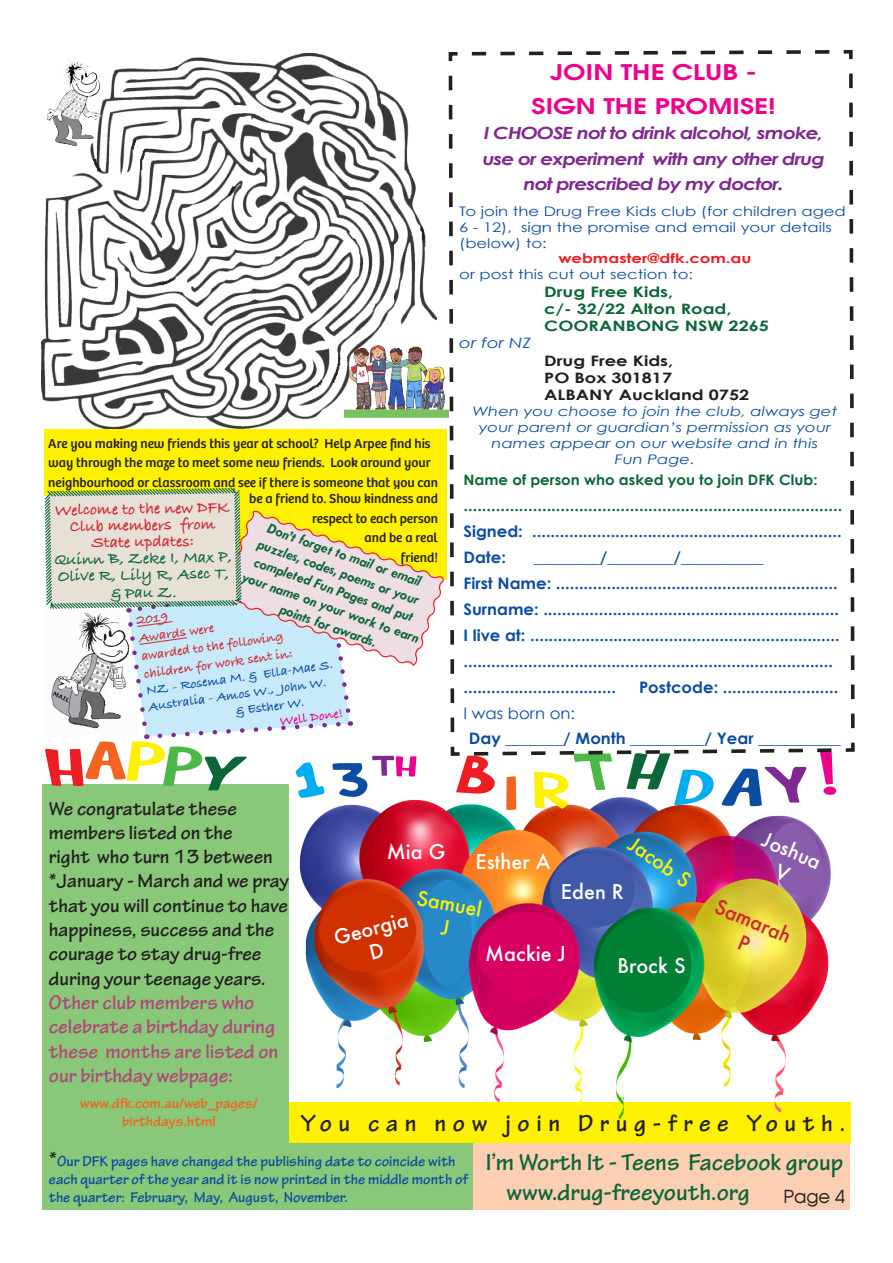
<style>
.page{position:relative;width:893px;height:1263px;background:#fff}
.page>*{position:absolute;margin:0;border:0;box-sizing:border-box;transform-origin:0 0}
.t1{font:63.9px "Rumpelstiltskin";color:#00aeef;scale:1.41 1}
.t2{font:italic 57.75px "Rumpelstiltskin";color:#ee1d23;scale:1.56 1}
.t3{font:italic 57.45px "Rumpelstiltskin";color:#4cb848;scale:1.56 1}
.t4{font:italic 56.55px "Rumpelstiltskin";color:#ee1d23;scale:1.59 1}
.t5{font:31.5px "Rumpelstiltskin";color:#802990;scale:1.67 1}
.t6{font:700 24.75px "Tekton Pro";color:#0c6638}
.t7{font:700 24.75px "Tekton Pro";letter-spacing:.27em;color:#231f20}
.t8{font:700 21.6px "Avalon";color:#ed028c;scale:1.25 1}
.t9{font:700 20.7px/24.3px "Tekton Pro";color:#af487a}
.t10{font:700 20.25px/24.3px "Tekton Pro";color:#231f20}
.t11{font:500 19.8px "Futura";color:#fff}
.t12{font:500 19.8px "Futura";color:#fff101}
.t13{font:500 19.8px "Futura";color:#d1232a}
.t14{font:18px "Avalon Plain";color:#231f20}
.t15{font:italic 700 16.8px "Century Gothic";letter-spacing:-.05em;color:#802990;scale:1.21 1}
.t16{font:700 16.5px/16.5px "Bradley Hand ITCTT";color:#d1232a;text-align:center}
.t17{font:700 16.5px "Bradley Hand ITCTT";color:#0c6638}
.t18{font:700 15.9px "Century Gothic";color:#0d4da1;scale:1.04 1}
.t19{font:700 15.9px "Century Gothic";color:#0c6638;scale:1.04 1}
.t20{font:15.9px "Century Gothic";color:#0d4da1;scale:1.04 1}
.t21{font:700 15.3px/18px "Tekton Pro";color:#0d4da1}
.t22{font:700 15.3px/18px "Tekton Pro";color:#f36421;text-align:center}
.t23{font:italic 700 15px "Tw Cen";color:#0c6638}
.t24{font:700 14.4px "Century Gothic";color:#0c6638;scale:1.25 1}
.t25{font:700 14.4px "Century Gothic";color:#231f20;scale:1.25 1}
.t26{font:700 14.4px "Century Gothic";color:#0c6638;scale:1.04 1}
.t27{font:italic 14.4px "Century Gothic";color:#0d4da1;scale:1.25 1}
.t28{font:13.5px/19.5px "Bree";color:#231f20}
.t29{font:700 13.5px "Bradley Hand ITCTT";color:#0d4da1}
.t30{font:700 13.5px "Bradley Hand ITCTT";color:#d1232a}
.t31{font:700 13.5px/18px "Bradley Hand ITCTT";color:#d1232a;scale:1.06 1}
.t32{font:700 13.5px "Bradley Hand ITCTT";color:#ed028c}
.t33{font:13.2px/15.9px "Century Gothic";color:#0d4da1;scale:1.25 1}
.t34{font:italic 13.2px/15.9px "Century Gothic";color:#0d4da1;text-align:center;scale:1.25 1}
.t35{font:700 13.2px "Century Gothic";color:#ee1d23;scale:1.25 1}
.s1{font-style:normal;font-size:58.35px;color:#f36421}
.s2{font-style:normal;font-size:58.35px;color:#fff101}
.s3{font-style:normal;font-size:58.2px;color:#4cb848}
.s4{color:#0d4da1}
.s5{font-size:56.25px;color:#0c6638}
.s6{font-size:57.9px;color:#0d4da1}
.s7{font-size:57.9px;color:#ed028c}
.s8{font-size:57.6px;color:#fff101}
.s9{color:#ed028c}
.s10{font-size:21.45px;color:#231f20}
</style>
<div class="page">
<div style="left:289px;top:1102px;width:561px;height:41px;background:#fff101"></div>
<div style="left:43px;top:1143px;width:430px;height:67px;background:#88c878"></div>
<div style="left:473px;top:1143px;width:376px;height:67px;background:#fccfb2"></div>
<div style="left:43px;top:784px;width:246px;height:359px;background:#88c878"></div>
<img style="left:299px;top:797px;width:532px;height:322px">
<div style="left:477px;top:912px;width:97px;height:82px;background:#d80061;border-radius:50%"></div>
<div style="left:319px;top:890px;width:97px;height:82px;background:#d13000;border-radius:50%"></div>
<div style="left:598px;top:917px;width:93px;height:95px;background:#008035;border-radius:50%"></div>
<div style="left:423px;top:879px;width:49px;height:107px;background:#268ac8;border-radius:50%"></div>
<div style="left:550px;top:853px;width:85px;height:75px;background:#4058a8;border-radius:50%"></div>
<svg style="left:448px;top:50px;width:407px;height:706px"></svg>
<img style="left:42px;top:53px;width:321px;height:347px">
<img style="left:42px;top:57px;width:66px;height:89px">
<svg style="left:43px;top:72px;width:413px;height:671px"></svg>
<svg style="left:738px;top:935px;width:13px;height:17px"></svg>
<svg style="left:768px;top:821px;width:56px;height:77px;background:#9467a6"></svg>
<p class="t8" style="left:550px;top:57px;width:167px">JOIN THE CLUB -</p>
<p class="t8" style="left:532px;top:91px;width:197px">SIGN THE PROMISE!</p>
<p class="t15" style="left:484px;top:122px;width:282px">I CHOOSE not to drink alcohol, smoke,</p>
<p class="t15" style="left:482px;top:148px;width:284px">use or experiment with any other drug</p>
<p class="t15" style="left:524px;top:173px;width:216px">not prescribed by my doctor.</p>
<p class="t33" style="left:459px;top:203px;width:311px">To join the Drug Free Kids club (for children aged<br>6 - 12), sign the promise and email your details (below) to:</p>
<p class="t35" style="left:558px;top:250px;width:156px">webmaster@dfk.com.au</p>
<p class="t33" style="left:459px;top:266px;width:189px">or post this cut out section to:</p>
<p class="t24" style="left:544px;top:282px;width:105px">Drug Free Kids,</p>
<p class="t24" style="left:544px;top:300px;width:151px">c/- 32/22 Alton Road,</p>
<p class="t24" style="left:544px;top:317px;width:181px">COORANBONG NSW 2265</p>
<p class="t27" style="left:459px;top:334px;width:59px">or for NZ</p>
<p class="t25" style="left:544px;top:351px;width:105px">Drug Free Kids,</p>
<p class="t25" style="left:544px;top:369px;width:104px">PO Box 301817</p>
<p class="t25" style="left:544px;top:386px;width:165px">ALBANY Auckland 0752</p>
<p class="t34" style="left:472px;top:403px;width:293px">When you choose to join the club, always get your parent or guardian’s permission as your names appear on our website and in this</p>
<p class="t34" style="left:615px;top:451px;width:66px">Fun Page.</p>
<p class="t26" style="left:463px;top:471px;width:342px">Name of person who asked you to join DFK Club:</p>
<p class="t19" style="left:463px;top:495px;width:366px">..................................................................................</p>
<p class="t18" style="left:463px;top:521px;width:365px">Signed: ...................................................................</p>
<p class="t18" style="left:463px;top:547px;width:42px">Date:</p>
<p class="t18" style="left:534px;top:547px;width:222px">________/________/__________</p>
<p class="t18" style="left:463px;top:573px;width:361px">First Name: .............................................................</p>
<p class="t18" style="left:463px;top:599px;width:363px">Surname: ................................................................</p>
<p class="t18" style="left:463px;top:625px;width:363px">I live at: ...................................................................</p>
<p class="t18" style="left:463px;top:651px;width:357px">................................................................................</p>
<p class="t18" style="left:463px;top:677px;width:148px">.................................</p>
<p class="t18" style="left:639px;top:677px;width:193px">Postcode: .........................</p>
<p class="t20" style="left:463px;top:703px;width:109px">I was born on:</p>
<p class="t18" style="left:469px;top:729px;width:359px">Day _______/ Month _________/ Year __________</p>
<p class="t28" style="left:48px;top:433px;width:391px">Are you making new friends this year at school? Help Arpee find his way through the maze to meet some new friends. Look around your neighbourhood or classroom and see if there is someone that you can</p>
<p class="t28" style="left:249px;top:489px;width:190px;text-align:right">be a friend to. Show kindness and respect to each person<br>and be a real<br>friend!</p>
<p class="t16" style="left:55px;top:501px;width:176px;rotate:-1deg">Welcome to the new DFK<br>Club members from<br>State updates:</p>
<p class="t17" style="left:54px;top:547px;width:180px;rotate:-1deg">Quinn B, Zeke I, Max P,</p>
<p class="t17" style="left:58px;top:564px;width:173px;rotate:-1deg">Olive R, Lily R, Asec T,</p>
<p class="t17" style="left:111px;top:581px;width:67px;rotate:-1deg">&amp; Pau Z.</p>
<p class="t23" style="left:271px;top:519px;width:164px;rotate:20deg">Don’t forget to mail or email</p>
<p class="t23" style="left:261px;top:534px;width:172px;rotate:20deg">puzzles, codes, poems or your</p>
<p class="t23" style="left:258px;top:552px;width:170px;rotate:20deg">completed Fun Pages and put</p>
<p class="t23" style="left:246px;top:567px;width:188px;rotate:20deg">your name on your work to earn</p>
<p class="t23" style="left:284px;top:600px;width:103px;rotate:20deg">points for awards.</p>
<p class="t31" style="left:135px;top:611px;width:73px;rotate:-8deg">2019<br>Awards were</p>
<p class="t30" style="left:140px;top:646px;width:145px;rotate:-8deg">awarded to the following</p>
<p class="t30" style="left:143px;top:664px;width:152px;rotate:-8deg">children for work sent in:</p>
<p class="t29" style="left:145px;top:680px;width:190px;rotate:-8deg">NZ - Rosema M. &amp; Ella-Mae S.</p>
<p class="t29" style="left:147px;top:696px;width:181px;rotate:-8deg">Australia - Amos W., John W.</p>
<p class="t29" style="left:235px;top:701px;width:70px;rotate:-8deg">&amp; Esther W.</p>
<p class="t32" style="left:279px;top:711px;width:65px;rotate:-8deg">Well Done!</p>
<p class="t2" style="left:48px;top:730px;width:141px">H<span class="s1">A</span><span class="s2">P</span><span class="s3">P</span><sub>Y</sub></p>
<p class="t1" style="left:292px;top:733px;width:58px">1<span class="s4">3</span></p>
<p class="t3" style="left:580px;top:736px;width:176px">T<span class="s5">H</span><sub>D</sub><span class="s6">A</span><sub>Y</sub><span class="s7">!</span></p>
<p class="t4" style="left:453px;top:739px;width:87px">B<span class="s1">I</span> <span class="s8">R</span></p>
<p class="t5" style="left:372px;top:746px;width:29px">T<span class="s9">H</span></p>
<p class="t10" style="left:49px;top:796px;width:242px">We congratulate these members listed on the<br>right who turn 13 between *January - March and we pray that you will continue to have happiness, success and the courage to stay drug-free during your teenage years.</p>
<p class="t9" style="left:49px;top:991px;width:231px">Other club members who celebrate a birthday during these months are listed on our birthday webpage:</p>
<p class="t22" style="left:80px;top:1095px;width:179px">www.dfk.com.au/web_pages/ birthdays.html</p>
<p class="t11" style="left:769px;top:826px;width:63px;rotate:23deg">Joshua</p>
<p class="t12" style="left:638px;top:830px;width:72px;rotate:35deg">Jacob S</p>
<p class="t11" style="left:387px;top:838px;width:60px">Mia G</p>
<p class="t11" style="left:476px;top:848px;width:77px">Esther A</p>
<p class="t12" style="left:419px;top:885px;width:67px;rotate:10deg">Samuel</p>
<p class="t11" style="left:561px;top:878px;width:64px">Eden R</p>
<p class="t13" style="left:721px;top:893px;width:82px;rotate:23deg">Samarah</p>
<p class="t11" style="left:331px;top:924px;width:77px;rotate:-14deg">Georgia</p>
<p class="t11" style="left:485px;top:940px;width:82px">Mackie J</p>
<p class="t11" style="left:617px;top:952px;width:70px">Brock S</p>
<p class="t7" style="left:301px;top:1109px;width:546px">You can now join Drug-free Youth.</p>
<p class="t21" style="left:49px;top:1152px;width:421px"><span class="s10">*</span>Our DFK pages have changed the publishing date to coincide with each quarter of the year and it is now printed in the middle month of the quarter: February, May, August, November.</p>
<p class="t6" style="left:486px;top:1148px;width:359px">I’m Worth It - Teens Facebook group</p>
<p class="t6" style="left:506px;top:1177px;width:245px">www.drug-freeyouth.org</p>
<p class="t14" style="left:783px;top:1185px;width:63px">Page 4</p>
</div>
